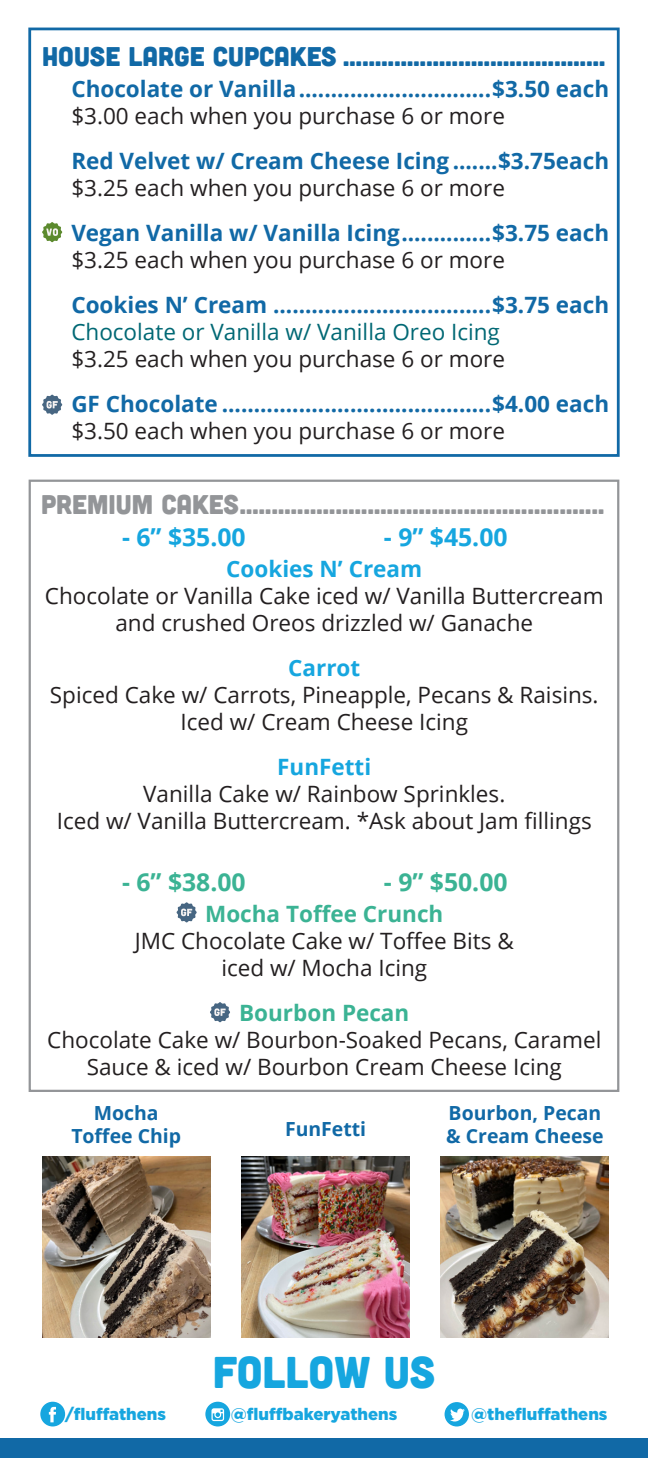
<style>
.page{position:relative;width:648px;height:1458px;background:#fff}
.page>*{position:absolute;margin:0;border:0;box-sizing:border-box;transform-origin:0 0}
.t1{font:44.55px "Cubano";color:#16a6df}
.t2{font:27px "Cubano";color:#939598}
.t3{font:27px "Cubano";color:#1169a6}
.t4{font:700 24.75px "Open Sans";color:#16a6df}
.t5{font:700 24.75px "Open Sans";color:#3bb394}
.t6{font:22.5px/27px "Open Sans";color:#231f20;text-align:center}
.t7{font:700 22.5px "Open Sans";color:#1169a6}
.t8{font:22.5px "Open Sans";color:#006874}
.t9{font:700 22.5px "Open Sans";color:#3bb394}
.t10{font:700 22.5px "Open Sans";color:#16a6df}
.t11{font:700 19.35px/22.3px "Open Sans";color:#1169a6}
.t12{font:900 16.65px "Gotham";color:#16a6df}
</style>
<div class="page">
<div style="left:28px;top:28px;width:592px;height:429px;border:3px solid #1169a6"></div>
<div style="left:205px;top:1402px;width:25px;height:24px;background:#16a6df;border-radius:50%"></div>
<svg style="left:211px;top:1408px;width:13px;height:13px"></svg>
<div style="left:40px;top:1402px;width:25px;height:24px;background:#16a6df;border-radius:50%"></div>
<svg style="left:49px;top:1407px;width:7px;height:15px"></svg>
<div style="left:445px;top:1402px;width:24px;height:25px;background:#16a6df;border-radius:50%"></div>
<svg style="left:450px;top:1409px;width:15px;height:13px"></svg>
<img style="left:242px;top:1156px;width:168px;height:182px">
<img style="left:42px;top:1156px;width:168px;height:182px">
<img style="left:440px;top:1156px;width:169px;height:182px">
<div style="left:0;top:1438px;width:648px;height:20px;background:#1169a6"></div>
<svg style="left:42px;top:395px;width:20px;height:20px"></svg>
<svg style="left:177px;top:902px;width:20px;height:20px"></svg>
<svg style="left:210px;top:1002px;width:20px;height:20px"></svg>
<svg style="left:42px;top:222px;width:20px;height:20px"></svg>
<p class="t3" style="left:42px;top:39px;width:565px">HOUSE LARGE CUPCAKES .........................................</p>
<p class="t7" style="left:71px;top:73px;width:539px">Chocolate or Vanilla..............................$3.50 each</p>
<p class="t6" style="left:71px;top:102px;width:435px">$3.00 each when you purchase 6 or more</p>
<p class="t7" style="left:71px;top:145px;width:539px">Red Velvet w/ Cream Cheese Icing .......$3.75each</p>
<p class="t6" style="left:71px;top:174px;width:435px">$3.25 each when you purchase 6 or more</p>
<p class="t7" style="left:71px;top:217px;width:539px">Vegan Vanilla w/ Vanilla Icing..............$3.75 each</p>
<p class="t6" style="left:71px;top:246px;width:435px">$3.25 each when you purchase 6 or more</p>
<p class="t7" style="left:71px;top:289px;width:539px">Cookies N’ Cream ..................................$3.75 each</p>
<p class="t8" style="left:71px;top:317px;width:430px">Chocolate or Vanilla w/ Vanilla Oreo Icing</p>
<p class="t6" style="left:71px;top:345px;width:435px">$3.25 each when you purchase 6 or more</p>
<p class="t7" style="left:71px;top:388px;width:539px">GF Chocolate ..........................................$4.00 each</p>
<p class="t6" style="left:71px;top:417px;width:435px">$3.50 each when you purchase 6 or more</p>
<p class="t2" style="left:41px;top:488px;width:565px">PREMIUM CAKES.........................................................</p>
<p class="t4" style="left:122px;top:519px;width:125px">- 6” $35.00</p>
<p class="t4" style="left:384px;top:519px;width:125px">- 9” $45.00</p>
<p class="t10" style="left:226px;top:553px;width:197px">Cookies N’ Cream</p>
<p class="t6" style="left:45px;top:582px;width:560px">Chocolate or Vanilla Cake iced w/ Vanilla Buttercream and crushed Oreos drizzled w/ Ganache</p>
<p class="t10" style="left:288px;top:652px;width:74px">Carrot</p>
<p class="t6" style="left:50px;top:681px;width:550px">Spiced Cake w/ Carrots, Pineapple, Pecans &amp; Raisins.</p>
<p class="t6" style="left:181px;top:708px;width:289px">Iced w/ Cream Cheese Icing</p>
<p class="t10" style="left:277px;top:751px;width:95px">FunFetti</p>
<p class="t6" style="left:143px;top:780px;width:364px">Vanilla Cake w/ Rainbow Sprinkles.</p>
<p class="t6" style="left:57px;top:807px;width:537px">Iced w/ Vanilla Buttercream. *Ask about Jam fillings</p>
<p class="t5" style="left:122px;top:864px;width:125px">- 6” $38.00</p>
<p class="t5" style="left:384px;top:864px;width:125px">- 9” $50.00</p>
<p class="t9" style="left:205px;top:898px;width:240px">Mocha Toffee Crunch</p>
<p class="t6" style="left:135px;top:927px;width:381px">JMC Chocolate Cake w/ Toffee Bits &amp;</p>
<p class="t6" style="left:221px;top:954px;width:207px">iced w/ Mocha Icing</p>
<p class="t9" style="left:239px;top:997px;width:172px">Bourbon Pecan</p>
<p class="t6" style="left:47px;top:1026px;width:556px">Chocolate Cake w/ Bourbon-Soaked Pecans, Caramel<br>Sauce &amp; iced w/ Bourbon Cream Cheese Icing</p>
<p class="t11" style="left:94px;top:1102px;width:66px">Mocha</p>
<p class="t11" style="left:71px;top:1124px;width:111px">Toffee Chip</p>
<p class="t11" style="left:285px;top:1117px;width:83px">FunFetti</p>
<p class="t11" style="left:446px;top:1102px;width:159px">Bourbon, Pecan &amp; Cream Cheese</p>
<p class="t1" style="left:213px;top:1344px;width:224px">FOLLOW US</p>
<p class="t12" style="left:65px;top:1404px;width:102px">/fluffathens</p>
<p class="t12" style="left:231px;top:1404px;width:168px">@fluffbakeryathens</p>
<p class="t12" style="left:471px;top:1404px;width:138px">@thefluffathens</p>
</div>
